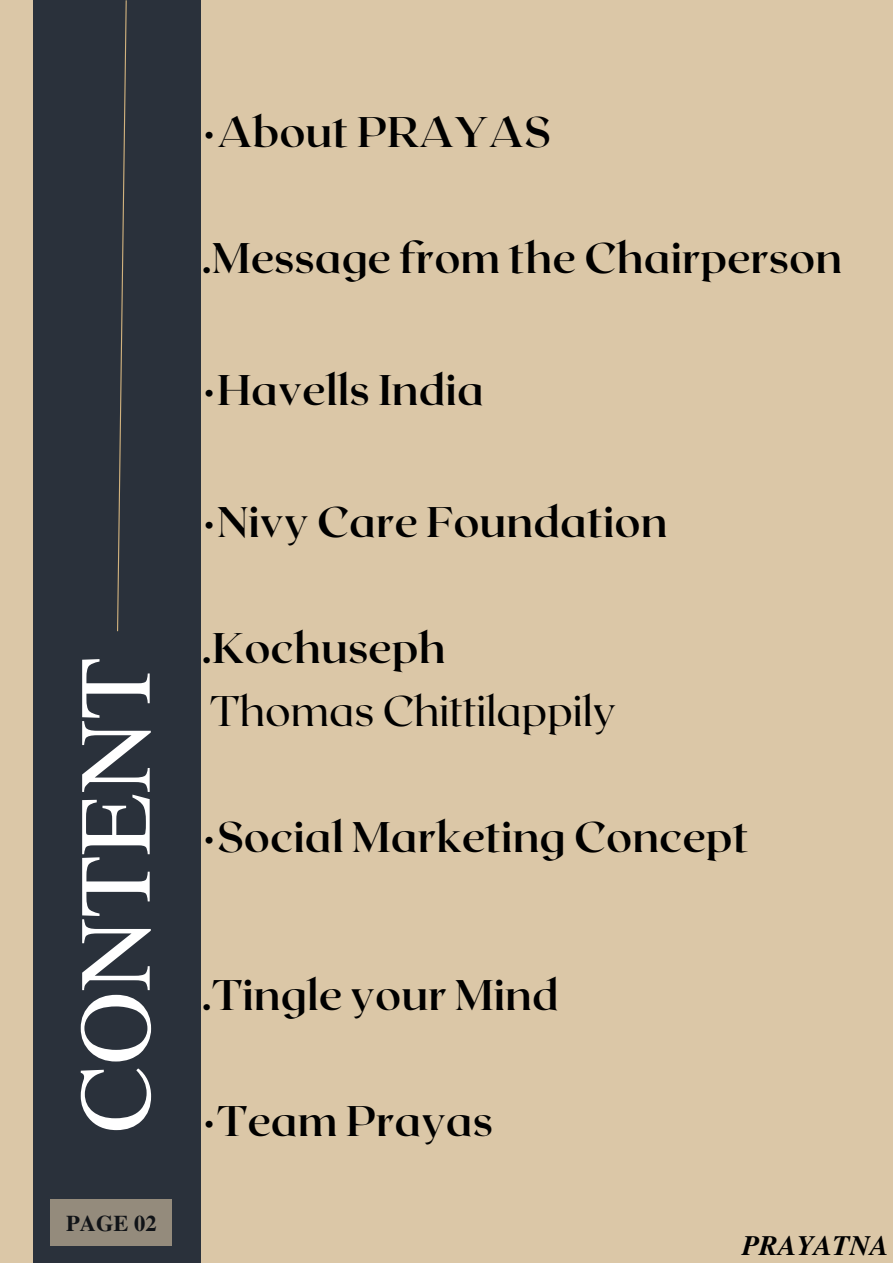
<style>
.page{position:relative;width:893px;height:1264px;background:#fff}
.page>*{position:absolute;margin:0;border:0;box-sizing:border-box;transform-origin:0 0}
.t1{font:101.85px "Te X Gyre Termes";color:#fff}
.t2{font:700 42.75px "Roxborough CF";color:#000}
.t3{font:42.75px "Roxborough CF";color:#000}
.t4{font:italic 700 28.05px "Te X Gyre Termes";color:#000}
.t5{font:700 22.5px "Te X Gyre Termes";color:#000}
</style>
<div class="page">
<div style="left:0;top:0;width:892px;height:1262px;background:#dbc7a7"></div>
<div style="left:33px;top:0;width:168px;height:1262px;background:#2a313b"></div>
<svg style="left:117px;top:0;width:10px;height:632px"></svg>
<div style="left:51px;top:1199px;width:121px;height:46px;background:#948b7c"></div>
<h1 class="t1" style="left:42px;top:1132px;width:477px;rotate:-90deg">CONTENT</h1>
<p class="t5" style="left:66px;top:1205px;width:92px">PAGE 02</p>
<p class="t2" style="left:202px;top:104px;width:351px">·About PRAYAS</p>
<p class="t2" style="left:202px;top:230px;width:642px">.Message from the Chairperson</p>
<p class="t2" style="left:202px;top:362px;width:284px">·Havells India</p>
<p class="t2" style="left:202px;top:494px;width:467px">·Nivy Care Foundation</p>
<p class="t2" style="left:202px;top:620px;width:245px">.Kochuseph</p>
<p class="t3" style="left:210px;top:683px;width:407px">Thomas Chittilappily</p>
<p class="t2" style="left:202px;top:809px;width:548px">·Social Marketing Concept</p>
<p class="t2" style="left:202px;top:967px;width:359px">.Tingle your Mind</p>
<p class="t2" style="left:202px;top:1092px;width:293px">·Team Prayas</p>
<p class="t4" style="left:742px;top:1224px;width:148px">PRAYATNA</p>
</div>
